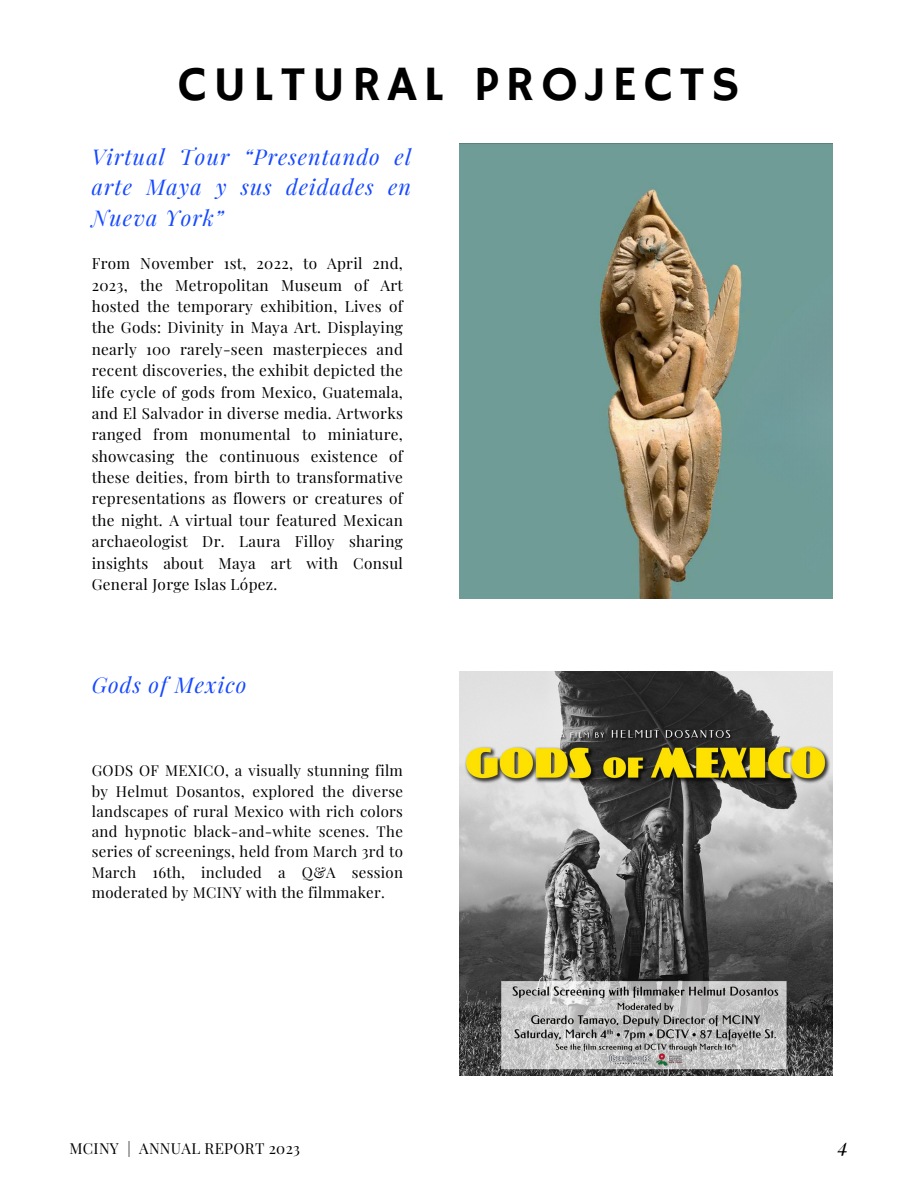
<style>
.page{position:relative;width:918px;height:1188px;background:#fff}
.page>*{position:absolute;margin:0;border:0;box-sizing:border-box;transform-origin:0 0}
.t1{font:49.2px "Hammersmith One";letter-spacing:.14em;color:#000}
.t2{font:italic 21.75px/30.3px "Playfair Display";letter-spacing:.05em;color:#1649ff;text-align:justify}
.t3{font:italic 19.35px "Playfair Display";color:#000}
.t4{font:15.3px/21.3px "Playfair Display";letter-spacing:.02em;color:#000;text-align:justify}
.t5{font:15.15px "Playfair Display";letter-spacing:.02em;color:#000}
.t6{font:15px/20.2px "Playfair Display";letter-spacing:.02em;color:#000;text-align:justify}
</style>
<div class="page">
<img style="left:459px;top:672px;width:374px;height:403px">
<img style="left:459px;top:143px;width:374px;height:455px">
<p class="t1" style="left:178px;top:56px;width:563px">CULTURAL PROJECTS</p>
<h1 class="t2" style="left:92px;top:141px;width:321px">Virtual Tour “Presentando el arte Maya y sus deidades en Nueva York”</h1>
<h2 class="t4" style="left:92px;top:252px;width:313px">From November 1st, 2022, to April 2nd, 2023, the Metropolitan Museum of Art hosted the temporary exhibition, Lives of the Gods: Divinity in Maya Art. Displaying nearly 100 rarely-seen masterpieces and recent discoveries, the exhibit depicted the life cycle of gods from Mexico, Guatemala, and El Salvador in diverse media. Artworks ranged from monumental to miniature, showcasing the continuous existence of these deities, from birth to transformative representations as flowers or creatures of the night. A virtual tour featured Mexican archaeologist Dr. Laura Filloy sharing insights about Maya art with Consul General Jorge Islas López.</h2>
<p class="t2" style="left:92px;top:669px;width:156px">Gods of Mexico</p>
<h2 class="t6" style="left:92px;top:760px;width:313px">GODS OF MEXICO, a visually stunning film by Helmut Dosantos, explored the diverse landscapes of rural Mexico with rich colors and hypnotic black-and-white scenes. The series of screenings, held from March 3rd to March 16th, included a Q&amp;A session moderated by MCINY with the filmmaker.</h2>
<h3 class="t5" style="left:69px;top:1138px;width:232px">MCINY | ANNUAL REPORT 2023</h3>
<p class="t3" style="left:839px;top:1132px;width:11px">4</p>
</div>
